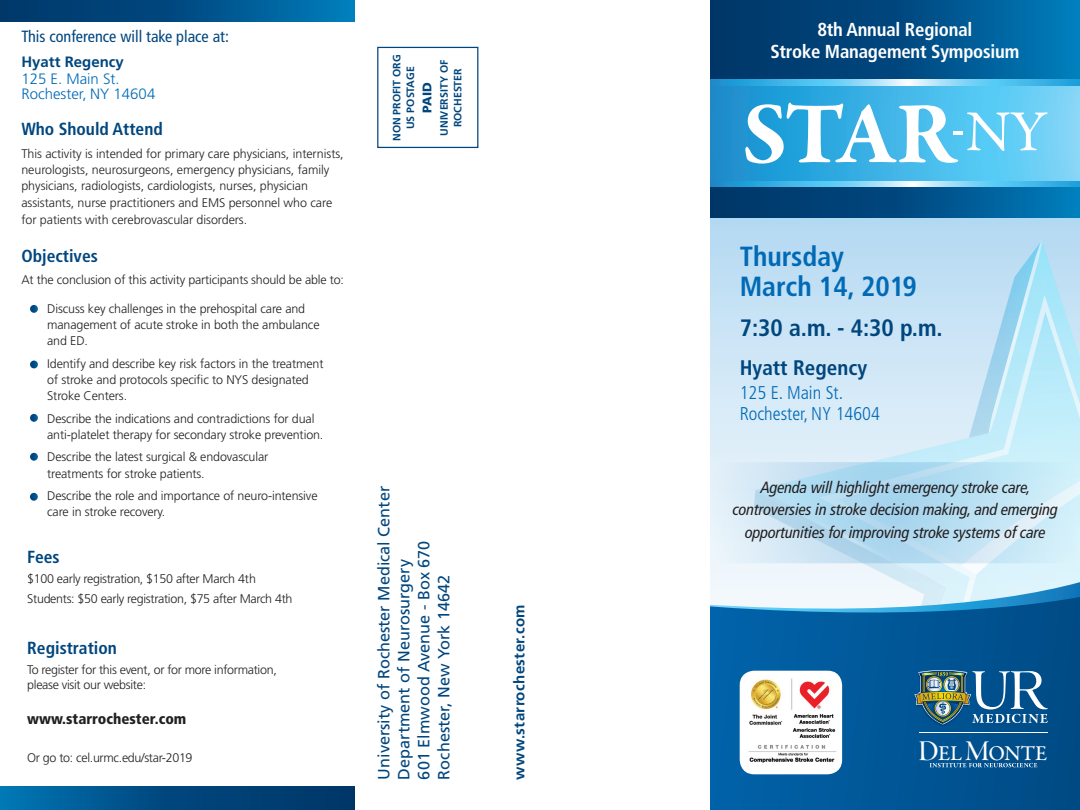
<style>
.page{position:relative;width:1080px;height:810px;background:#fff}
.page>*{position:absolute;margin:0;border:0;box-sizing:border-box;transform-origin:0 0}
.t1{font:700 89.38px "Garamond Premr Pro";color:#fff}
.t2{font:700 76.25px "Garamond Premr Pro";color:#fff}
.t3{font:58.25px "Garamond Premr Pro";color:#fff}
.t4{font:700 condensed 27.75px "Frutiger LT Std";color:#016ab6}
.t5{font:27.25px "Garamond Premr Pro Smbd Disp";letter-spacing:-.01em;color:#fff}
.t6{font:700 condensed 23.75px "Frutiger LT Std";color:#00467e}
.t7{font:500 21.25px "Garamond Premr Pro";color:#fff}
.t8{font:700 condensed 21.12px "Frutiger LT Std";color:#00467e}
.t9{font:700 condensed 18.75px/22.5px "Frutiger LT Std";letter-spacing:-.01em;color:#fff;text-align:center}
.t10{font:300 condensed 18.5px "Frutiger LT Std";color:#016ab6}
.t11{font:700 condensed 17.5px "Frutiger LT Std";color:#00467e}
.t12{font:italic condensed 16.25px/22.5px "Frutiger LT Pro";letter-spacing:-.01em;color:#231f20;text-align:center}
.t13{font:16.25px "Frutiger LT Std";color:#00467e}
.t14{font:condensed 16.25px "Frutiger LT Std";color:#00467e}
.t15{font:300 15px "Frutiger LT Std";color:#016ab6}
.t16{font:700 15px "Frutiger LT Std";letter-spacing:.025em;color:#00467e}
.t17{font:900 condensed 15px "Frutiger LT Std";color:#231f20}
.t18{font:700 15px "Frutiger LT Std";color:#00467e}
.t19{font:300 12.5px/16.2px "Frutiger LT Std";letter-spacing:-.01em;color:#231f20}
.t20{font:900 12.5px "Frutiger LT Std";color:#00467e}
.t21{font:700 condensed 11.5px "Frutiger LT Std";letter-spacing:-.01em;color:#fff}
.t22{font:700 10.62px/13.8px "Frutiger LT Std";color:#00467e;text-align:center}
.s1{font-family:"Garamond Premr Pro Med Disp";font-weight:400;font-size:29.62px}
</style>
<div class="page">
<svg style="left:710px;top:218px;width:370px;height:252px;background:#c2e0f4"></svg>
<div style="left:709px;top:0;width:371px;height:218px;background:linear-gradient(to right,#002c5d,#0074b2)"></div>
<svg style="left:709px;top:85px;width:371px;height:96px;background:#43b5e6"></svg>
<svg style="left:709px;top:80px;width:371px;height:5px;background:#68c5ed"></svg>
<svg style="left:709px;top:181px;width:371px;height:6px;background:#68c5ed"></svg>
<svg style="left:953px;top:131px;width:10px;height:3px"></svg>
<svg style="left:710px;top:555px;width:44px;height:255px"></svg>
<div style="left:0;top:0;width:355px;height:21px;background:linear-gradient(to right,#002e60,#0076b4)"></div>
<div style="left:0;top:787px;width:355px;height:23px;background:linear-gradient(to right,#006eab,#002d5e)"></div>
<div style="left:377px;top:47px;width:101px;height:101px;border:1px solid #00467e"></div>
<svg style="left:30px;top:305px;width:8px;height:8px"></svg>
<svg style="left:30px;top:361px;width:8px;height:7px"></svg>
<svg style="left:30px;top:414px;width:8px;height:8px"></svg>
<svg style="left:30px;top:453px;width:8px;height:8px"></svg>
<svg style="left:30px;top:493px;width:8px;height:8px"></svg>
<img style="left:740px;top:671px;width:14px;height:103px">
<svg style="left:754px;top:240px;width:326px;height:570px;background:#83b1d0"></svg>
<svg style="left:709px;top:462px;width:371px;height:101px;background:#c1e2f3"></svg>
<p class="t14" style="left:21px;top:27px;width:209px">This conference will take place at:</p>
<p class="t18" style="left:21px;top:53px;width:104px">Hyatt Regency</p>
<p class="t15" style="left:21px;top:70px;width:100px">125 E. Main St.</p>
<p class="t15" style="left:21px;top:85px;width:135px">Rochester, NY 14604</p>
<p class="t11" style="left:21px;top:119px;width:143px">Who Should Attend</p>
<p class="t19" style="left:21px;top:146px;width:324px">This activity is intended for primary care physicians, internists, neurologists, neurosurgeons, emergency physicians, family physicians, radiologists, cardiologists, nurses, physician assistants, nurse practitioners and EMS personnel who care</p>
<p class="t19" style="left:21px;top:212px;width:227px">for patients with cerebrovascular disorders.</p>
<p class="t11" style="left:21px;top:245px;width:78px">Objectives</p>
<p class="t19" style="left:21px;top:272px;width:324px">At the conclusion of this activity participants should be able to:</p>
<p class="t19" style="left:47px;top:300px;width:274px">Discuss key challenges in the prehospital care and management of acute stroke in both the ambulance and ED.</p>
<p class="t19" style="left:47px;top:355px;width:278px">Identify and describe key risk factors in the treatment of stroke and protocols specific to NYS designated<br>Stroke Centers.</p>
<p class="t19" style="left:47px;top:410px;width:278px">Describe the indications and contradictions for dual anti-platelet therapy for secondary stroke prevention.</p>
<p class="t19" style="left:47px;top:449px;width:223px">Describe the latest surgical &amp; endovascular treatments for stroke patients.</p>
<p class="t19" style="left:47px;top:488px;width:272px">Describe the role and importance of neuro-intensive care in stroke recovery.</p>
<p class="t11" style="left:27px;top:546px;width:34px">Fees</p>
<p class="t19" style="left:27px;top:569px;width:267px;line-height:20px">$100 early registration, $150 after March 4th<br>Students: $50 early registration, $75 after March 4th</p>
<p class="t11" style="left:27px;top:638px;width:91px">Registration</p>
<p class="t19" style="left:27px;top:662px;width:251px;line-height:15px">To register for this event, or for more information, please visit our website:</p>
<p class="t17" style="left:27px;top:710px;width:161px">www.starrochester.com</p>
<p class="t19" style="left:27px;top:749px;width:167px">Or go to: cel.urmc.edu/star-2019</p>
<p class="t22" style="left:390px;top:141px;width:88px;rotate:-90deg">NON PROFIT ORG</p>
<p class="t22" style="left:404px;top:129px;width:64px;rotate:-90deg">US POSTAGE</p>
<p class="t20" style="left:420px;top:113px;width:32px;rotate:-90deg">PAID</p>
<p class="t22" style="left:437px;top:136px;width:78px;rotate:-90deg">UNIVERSITY OF<br>ROCHESTER</p>
<p class="t13" style="left:374px;top:780px;width:295px;rotate:-90deg">University of Rochester Medical Center</p>
<p class="t13" style="left:414px;top:780px;width:240px;rotate:-90deg">601 Elmwood Avenue - Box 670</p>
<p class="t13" style="left:394px;top:780px;width:222px;rotate:-90deg">Department of Neurosurgery</p>
<p class="t13" style="left:434px;top:780px;width:206px;rotate:-90deg">Rochester, New York 14642</p>
<p class="t16" style="left:510px;top:780px;width:177px;rotate:-90deg">www.starrochester.com</p>
<p class="t9" style="left:770px;top:18px;width:250px">8th Annual Regional<br>Stroke Management Symposium</p>
<p class="t21" style="left:732px;top:98px;width:183px">Stroke Treatment Alliance of Rochester</p>
<p class="t1" style="left:742px;top:79px;width:214px">STAR</p>
<p class="t3" style="left:966px;top:97px;width:82px">NY</p>
<p class="t2" style="left:730px;top:95px;width:183px">STAR</p>
<p class="t5" style="left:913px;top:123px;width:143px">of Western NY</p>
<p class="t4" style="left:740px;top:240px;width:106px">Thursday</p>
<p class="t4" style="left:740px;top:270px;width:179px">March 14, 2019</p>
<p class="t6" style="left:740px;top:313px;width:205px">7:30 a.m. - 4:30 p.m.</p>
<p class="t8" style="left:740px;top:355px;width:129px">Hyatt Regency</p>
<p class="t10" style="left:740px;top:382px;width:105px">125 E. Main St.</p>
<p class="t10" style="left:740px;top:403px;width:142px">Rochester, NY 14604</p>
<p class="t12" style="left:733px;top:476px;width:327px">Agenda will highlight emergency stroke care, controversies in stroke decision making, and emerging opportunities for improving stroke systems of care</p>
<p class="t7" style="left:919px;top:741px;width:130px"><span class="s1">D</span>EL <span class="s1">M</span>ONTE</p>
</div>
